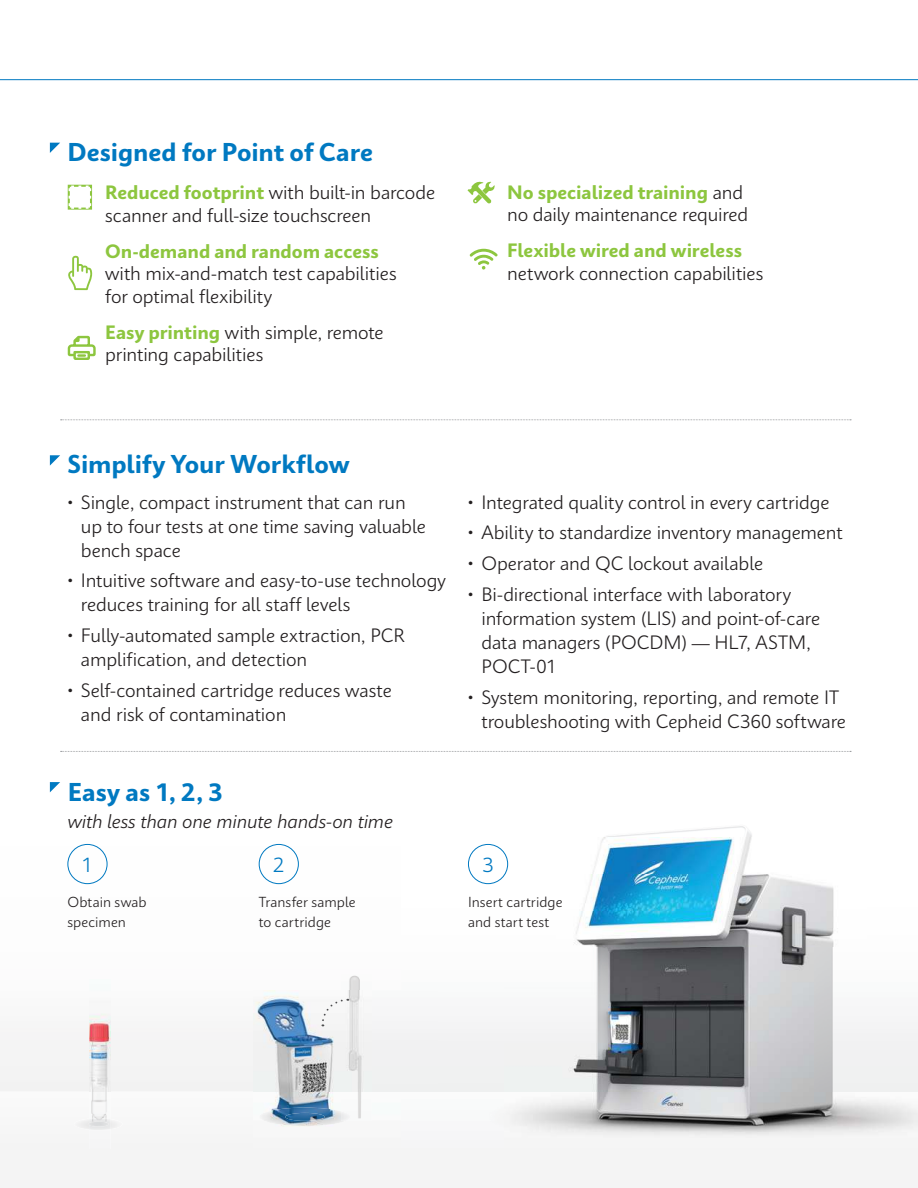
<style>
.page{position:relative;width:918px;height:1188px;background:#fff}
.page>*{position:absolute;margin:0;border:0;box-sizing:border-box;transform-origin:0 0}
.t1{font:700 24px "Cepheid Sans Pro";letter-spacing:-.005em;color:#0079c1}
.t2{font:300 19.5px "Cepheid Sans Pro";color:#0079c1}
.t3{font:300 18px/24px "Cepheid Sans Pro";letter-spacing:-.01em;color:#231f20}
.t4{font:700 18px "Cepheid Sans Pro";letter-spacing:-.005em;color:#8dc63f}
.t5{font:italic 300 18px "Cepheid Sans Pro";letter-spacing:-.005em;color:#231f20}
.t6{font:300 13.5px/19.5px "Cepheid Sans Pro";letter-spacing:.01em;color:#231f20}
.s1{font-weight:700;color:#8dc63f}
</style>
<div class="page">
<svg style="left:61px;top:751px;width:790px;height:1px"></svg>
<svg style="left:68px;top:256px;width:25px;height:34px"></svg>
<svg style="left:68px;top:185px;width:24px;height:25px"></svg>
<svg style="left:67px;top:335px;width:29px;height:25px"></svg>
<svg style="left:467px;top:181px;width:28px;height:23px"></svg>
<svg style="left:470px;top:249px;width:28px;height:21px"></svg>
<img style="left:0;top:843px;width:299px;height:248px">
<img style="left:468px;top:826px;width:366px;height:170px">
<img style="left:253px;top:1091px;width:665px;height:57px">
<img style="left:437px;top:996px;width:481px;height:95px">
<svg style="left:50px;top:455px;width:10px;height:11px"></svg>
<svg style="left:50px;top:143px;width:10px;height:10px"></svg>
<svg style="left:50px;top:782px;width:10px;height:10px"></svg>
<div style="left:67px;top:844px;width:40px;height:40px;border:1px solid #0079c1;border-radius:50%"></div>
<div style="left:259px;top:844px;width:40px;height:40px;border:1px solid #0079c1;border-radius:50%"></div>
<div style="left:468px;top:844px;width:40px;height:40px;border:1px solid #0079c1;border-radius:50%"></div>
<svg style="left:61px;top:419px;width:790px;height:1px"></svg>
<hr style="left:0;top:79px;width:918px;height:1px;background:#0079c1">
<img style="left:89px;top:980px;width:21px;height:169px">
<img style="left:74px;top:1119px;width:48px;height:11px">
<img style="left:89px;top:1122px;width:20px;height:5px">
<img style="left:253px;top:991px;width:88px;height:100px">
<div style="left:402px;top:1021px;width:35px;height:127px;background:#f4f4f5"></div>
<img style="left:259px;top:1108px;width:87px;height:18px">
<img style="left:285px;top:1113px;width:40px;height:8px">
<img style="left:341px;top:975px;width:30px;height:146px">
<svg style="left:341px;top:1111px;width:10px;height:10px"></svg>
<svg style="left:321px;top:998px;width:27px;height:28px"></svg>
<h1 class="t1" style="left:68px;top:142px;width:307px">Designed for Point of Care</h1>
<p class="t3" style="left:105px;top:183px;width:332px;line-height:22.5px"><span class="s1">Reduced footprint</span> with built-in barcode scanner and full-size touchscreen</p>
<p class="t4" style="left:105px;top:244px;width:275px">On-demand and random access</p>
<p class="t3" style="left:105px;top:264px;width:293px;line-height:22.5px">with mix-and-match test capabilities for optimal flexibility</p>
<p class="t3" style="left:105px;top:323px;width:280px;line-height:22.5px"><span class="s1">Easy printing</span> with simple, remote printing capabilities</p>
<p class="t3" style="left:507px;top:182px;width:243px;line-height:22.5px"><span class="s1">No specialized training</span> and no daily maintenance required</p>
<p class="t4" style="left:507px;top:243px;width:236px">Flexible wired and wireless</p>
<p class="t3" style="left:507px;top:263px;width:258px">network connection capabilities</p>
<h1 class="t1" style="left:68px;top:455px;width:284px">Simplify Your Workflow</h1>
<p class="t3" style="left:81px;top:492px;width:347px;text-indent:-13px">• Single, compact instrument that can run up to four tests at one time saving valuable bench space</p>
<p class="t3" style="left:81px;top:571px;width:367px;text-indent:-13px">• Intuitive software and easy-to-use technology reduces training for all staff levels</p>
<p class="t3" style="left:81px;top:625px;width:325px;text-indent:-13px">• Fully-automated sample extraction, PCR amplification, and detection</p>
<p class="t3" style="left:81px;top:680px;width:312px;text-indent:-13px">• Self-contained cartridge reduces waste and risk of contamination</p>
<h1 class="t1" style="left:68px;top:782px;width:156px">Easy as 1, 2, 3</h1>
<p class="t5" style="left:68px;top:814px;width:327px">with less than one minute hands-on time</p>
<p class="t3" style="left:468px;top:492px;width:363px">• Integrated quality control in every cartridge</p>
<p class="t3" style="left:468px;top:523px;width:376px">• Ability to standardize inventory management</p>
<p class="t3" style="left:468px;top:553px;width:297px">• Operator and QC lockout available</p>
<p class="t3" style="left:481px;top:584px;width:340px;text-indent:-13px">• Bi-directional interface with laboratory information system (LIS) and point-of-care data managers (POCDM) — HL7, ASTM, POCT-01</p>
<p class="t3" style="left:481px;top:687px;width:366px;text-indent:-13px">• System monitoring, reporting, and remote IT troubleshooting with Cepheid C360 software</p>
<p class="t2" style="left:82px;top:857px;width:13px">1</p>
<p class="t2" style="left:273px;top:857px;width:13px">2</p>
<p class="t2" style="left:483px;top:857px;width:13px">3</p>
<p class="t6" style="left:67px;top:894px;width:81px">Obtain swab specimen</p>
<p class="t6" style="left:259px;top:894px;width:99px">Transfer sample to cartridge</p>
<p class="t6" style="left:468px;top:894px;width:96px">Insert cartridge and start test</p>
</div>
